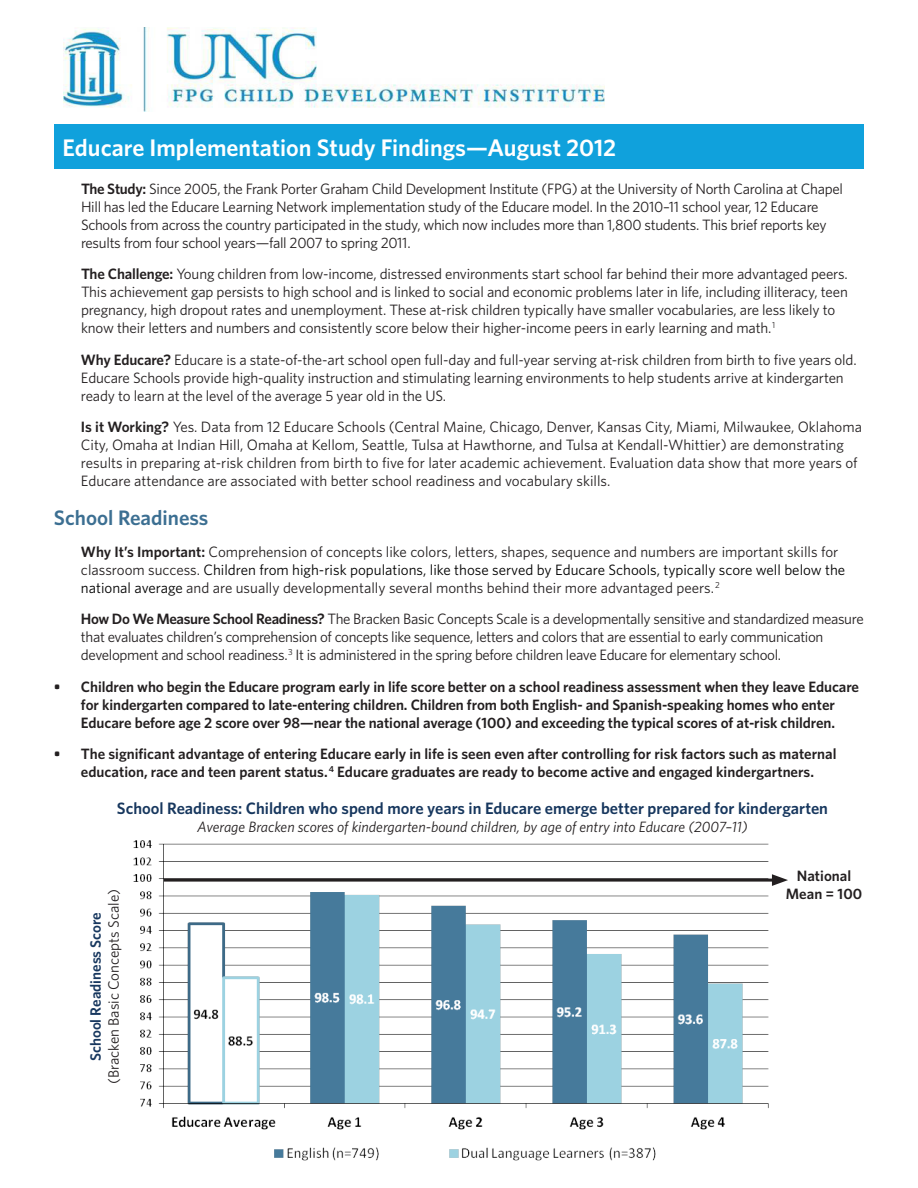
<style>
.page{position:relative;width:918px;height:1188px;background:#fff}
.page>*{position:absolute;margin:0;border:0;box-sizing:border-box;transform-origin:0 0}
.t1{font:600 24px "Whitney";color:#fff}
.section_header{font:600 21px "Whitney";color:#3c6f92}
.body_content{font:600 16.5px "Whitney";color:#17375e}
.body_content-2{font:15px/18px "Whitney";letter-spacing:-.01em;color:#231f20}
.body_content-3{font:600 15px/18px "Whitney";letter-spacing:-.005em;color:#231f20;text-align:center}
.body_content-4{font:italic 15px "Whitney";color:#231f20}
.s1{font-weight:600}
.s2{color:#000}
.s3{font-weight:600;color:#17375e}
</style>
<div class="page">
<div style="left:54px;top:124px;width:810px;height:45px;background:#10a1dc"></div>
<img style="left:63px;top:27px;width:541px;height:85px">
<img style="left:133px;top:840px;width:639px;height:321px">
<hr style="left:164px;top:879px;width:614px;height:3px;background:#231f20">
<svg style="left:772px;top:874px;width:16px;height:12px"></svg>
<p class="t1" style="left:63px;top:131px;width:555px">Educare Implementation Study Findings—August 2012</p>
<p class="body_content-2" style="left:81px;top:179px;width:764px"><span class="s1">The Study:</span> Since 2005, the Frank Porter Graham Child Development Institute (FPG) at the University of North Carolina at Chapel Hill has led the Educare Learning Network implementation study of the Educare model. In the 2010–11 school year, 12 Educare Schools from across the country participated in the study, which now includes more than 1,800 students. This brief reports key results from four school years—fall 2007 to spring 2011.</p>
<p class="body_content-2" style="left:81px;top:265px;width:768px"><span class="s1">The Challenge:</span> Young children from low-income, distressed environments start school far behind their more advantaged peers.<br>This achievement gap persists to high school and is linked to social and economic problems later in life, including illiteracy, teen pregnancy, high dropout rates and unemployment. These at-risk children typically have smaller vocabularies, are less likely to know their letters and numbers and consistently score below their higher-income peers in early learning and math. <sup>1</sup></p>
<p class="body_content-2" style="left:81px;top:350px;width:777px"><span class="s1">Why Educare?</span> Educare is a state-of-the-art school open full-day and full-year serving at-risk children from birth to five years old.<br>Educare Schools provide high-quality instruction and stimulating learning environments to help students arrive at kindergarten ready to learn at the level of the average 5 year old in the US.</p>
<p class="body_content-2" style="left:81px;top:418px;width:783px"><span class="s1">Is it Working?</span> Yes. Data from 12 Educare Schools (Central Maine, Chicago, Denver, Kansas City, Miami, Milwaukee, Oklahoma City, Omaha at Indian Hill, Omaha at Kellom, Seattle, Tulsa at Hawthorne, and Tulsa at Kendall-Whittier) are demonstrating results in preparing at-risk children from birth to five for later academic achievement. Evaluation data show that more years of Educare attendance are associated with better school readiness and vocabulary skills.</p>
<p class="section_header" style="left:54px;top:504px;width:156px">School Readiness</p>
<p class="body_content-2" style="left:81px;top:542px;width:766px"><span class="s1">Why It’s Important:</span> Comprehension of concepts like colors, letters, shapes, sequence and numbers are important skills for classroom success. <span class="s2">Children from high-risk populations, like those served by Educare Schools, typically score well below the national average</span> and are usually developmentally several months behind their more advantaged peers. <sup>2</sup></p>
<p class="body_content-2" style="left:81px;top:610px;width:784px"><span class="s1">How Do We Measure School Readiness?</span> The Bracken Basic Concepts Scale is a developmentally sensitive and standardized measure that evaluates children’s comprehension of concepts like sequence, letters and colors that are essential to early communication development and school readiness. <sup>3</sup> It is administered in the spring before children leave Educare for elementary school.</p>
<p class="body_content-3" style="left:54px;top:677px;width:807px">• Children who begin the Educare program early in life score better on a school readiness assessment when they leave Educare for kindergarten compared to late-entering children. Children from both English- and Spanish-speaking homes who enter<br>Educare before age 2 score over 98—near the national average (100) and exceeding the typical scores of at-risk children.</p>
<p class="body_content-3" style="left:54px;top:745px;width:784px">• The significant advantage of entering Educare early in life is seen even after controlling for risk factors such as maternal education, race and teen parent status. <sup>4</sup> Educare graduates are ready to become active and engaged kindergartners.</p>
<p class="body_content" style="left:117px;top:797px;width:713px">School Readiness: Children who spend more years in Educare emerge better prepared for kindergarten</p>
<p class="body_content-4" style="left:197px;top:817px;width:552px">Average Bracken scores of kindergarten-bound children, by age of entry into Educare (2007–11)</p>
<p class="body_content-2" style="left:86px;top:1084px;width:197px;text-align:center;rotate:-90deg"><span class="s3">School Readiness Score </span>(Bracken Basic Concepts Scale)</p>
<p class="body_content-3" style="left:786px;top:866px;width:78px">National<br>Mean = 100</p>
</div>
